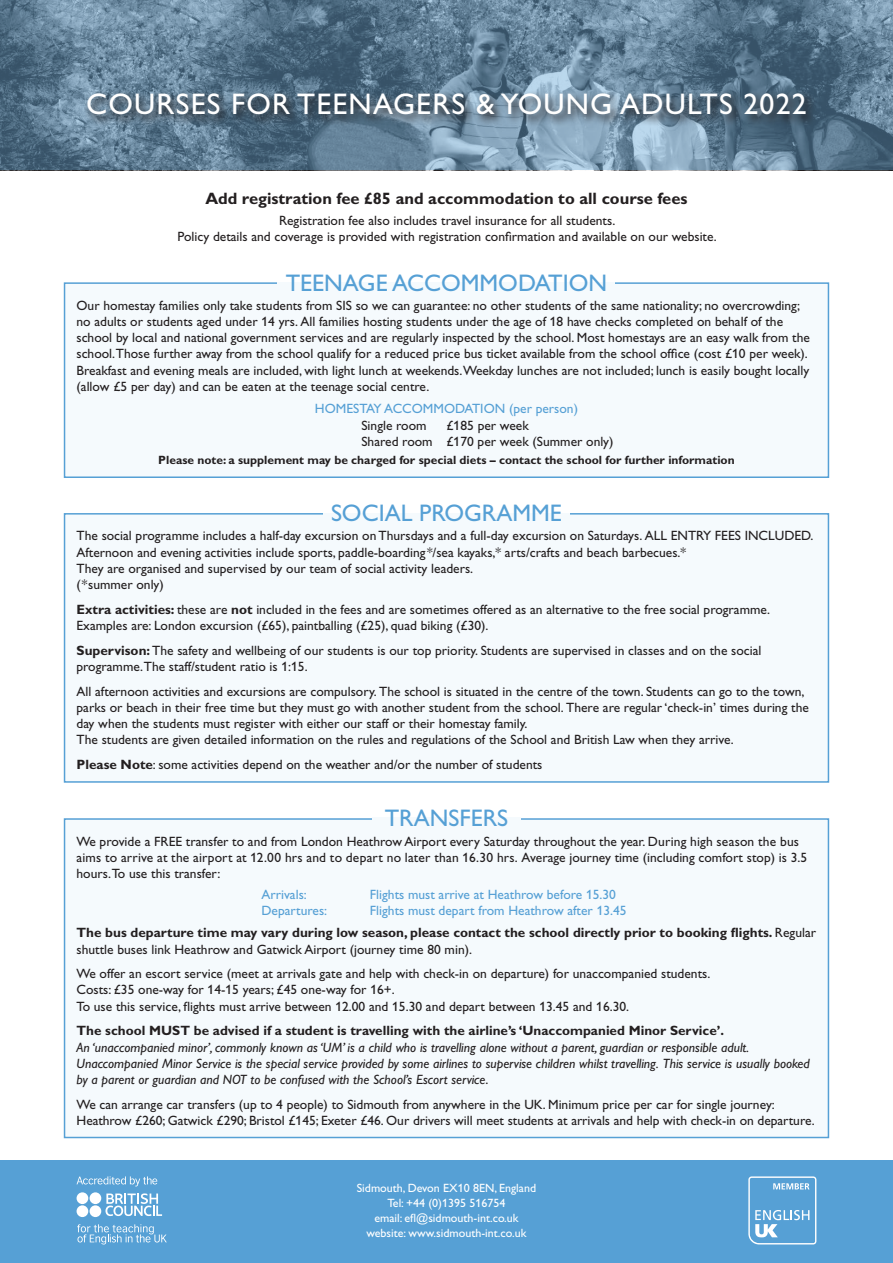
<style>
.page{position:relative;width:893px;height:1263px;background:#fff}
.page>*{position:absolute;margin:0;border:0;box-sizing:border-box;transform-origin:0 0}
.t1{font:29.85px "Gill Alt One";letter-spacing:.04em;color:#fff}
.t2{font:24px "Gill Alt One";color:#56a0d5}
.t3{font:700 16.5px "Gill Alt One";color:#231f20}
.t4{font:13.5px/16.2px "Gill Alt One";color:#231f20}
.t5{font:italic 13.5px/16.2px "Gill Alt One";color:#231f20}
.t6{font:700 13.5px/16.2px "Gill Alt One";color:#231f20}
.t7{font:13.5px "Gill Alt One";color:#56a0d5}
.t8{font:12px "Gill Alt One";color:#fff}
.t9{font:700 12px "Gill Alt One";color:#231f20}
.s1{font-weight:700}
.s2{font-weight:400}
.s3{font-weight:700;font-style:normal}
.s4{font-style:normal}
</style>
<div class="page">
<svg style="left:0;top:0;width:893px;height:170px;background:#627f96"></svg>
<div style="left:64px;top:282px;width:765px;height:196px;background:#f5fafd;border:2px solid #56a0d5"></div>
<div style="left:64px;top:513px;width:765px;height:270px;background:#f5fafd;border:2px solid #56a0d5"></div>
<div style="left:278px;top:282px;width:337px;height:13px;background:#f5fafd"></div>
<div style="left:323px;top:513px;width:247px;height:13px;background:#f5fafd"></div>
<svg style="left:84px;top:89px;width:734px;height:38px;background:#5a7284"></svg>
<div style="left:64px;top:818px;width:765px;height:320px;background:#f5fafd;border:2px solid #56a0d5"></div>
<div style="left:372px;top:817px;width:149px;height:19px;background:#f5fafd"></div>
<div style="left:0;top:1161px;width:893px;height:102px;background:#56a0d5"></div>
<svg style="left:77px;top:1176px;width:80px;height:10px"></svg>
<svg style="left:77px;top:1224px;width:90px;height:20px"></svg>
<svg style="left:105px;top:1193px;width:57px;height:23px"></svg>
<div style="left:90px;top:1192px;width:11px;height:12px;background:#fff;border-radius:50%"></div>
<div style="left:77px;top:1192px;width:11px;height:12px;background:#fff;border-radius:50%"></div>
<div style="left:90px;top:1205px;width:11px;height:12px;background:#fff;border-radius:50%"></div>
<div style="left:77px;top:1205px;width:11px;height:12px;background:#fff;border-radius:50%"></div>
<svg style="left:748px;top:1176px;width:68px;height:68px"></svg>
<p class="t1" style="left:86px;top:87px;width:722px">COURSES FOR TEENAGERS &amp; YOUNG ADULTS 2022</p>
<p class="t3" style="left:205px;top:189px;width:484px">Add registration fee £85 and accommodation to all course fees</p>
<p class="t4" style="left:279px;top:212px;width:338px">Registration fee also includes travel insurance for all students.</p>
<p class="t4" style="left:177px;top:228px;width:541px">Policy details and coverage is provided with registration confirmation and available on our website.</p>
<p class="t2" style="left:286px;top:269px;width:323px">TEENAGE ACCOMMODATION</p>
<p class="t4" style="left:77px;top:297px;width:735px">Our homestay families only take students from SIS so we can guarantee: no other students of the same nationality; no overcrowding; no adults or students aged under 14 yrs. All families hosting students under the age of 18 have checks completed on behalf of the school by local and national government services and are regularly inspected by the school. Most homestays are an easy walk from the school.Those further away from the school qualify for a reduced price bus ticket available from the school office (cost £10 per week).<br>Breakfast and evening meals are included, with light lunch at weekends.Weekday lunches are not included; lunch is easily bought locally (allow £5 per day) and can be eaten at the teenage social centre.</p>
<p class="t7" style="left:315px;top:401px;width:265px">HOMESTAY ACCOMMODATION (per person)</p>
<p class="t4" style="left:361px;top:417px;width:67px">Single room</p>
<p class="t4" style="left:446px;top:417px;width:84px">£185 per week</p>
<p class="t4" style="left:361px;top:433px;width:254px">Shared room £170 per week (Summer only)</p>
<p class="t9" style="left:158px;top:453px;width:578px">Please note: a supplement may be charged for special diets – contact the school for further information</p>
<p class="t2" style="left:331px;top:499px;width:232px">SOCIAL PROGRAMME</p>
<p class="t4" style="left:77px;top:528px;width:738px">The social programme includes a half-day excursion on Thursdays and a full-day excursion on Saturdays. ALL ENTRY FEES INCLUDED.<br>Afternoon and evening activities include sports, paddle-boarding */sea kayaks,* arts/crafts and beach barbecues.*<br>They are organised and supervised by our team of social activity leaders.<br>(*summer only)</p>
<p class="t4" style="left:77px;top:601px;width:695px"><span class="s1">Extra activities:</span> these are <span class="s1">not</span> included in the fees and are sometimes offered as an alternative to the free social programme.</p>
<p class="t4" style="left:77px;top:617px;width:413px">Examples are: London excursion (£65), paintballing (£25), quad biking (£30).</p>
<p class="t4" style="left:77px;top:642px;width:686px"><span class="s1">Supervison:</span> The safety and wellbeing of our students is our top priority. Students are supervised in classes and on the social programme.The staff/student ratio is 1:15.</p>
<p class="t4" style="left:77px;top:683px;width:734px">All afternoon activities and excursions are compulsory. The school is situated in the centre of the town. Students can go to the town, parks or beach in their free time but they must go with another student from the school. There are regular ‘check-in’ times during the day when the students must register with either our staff or their homestay family.</p>
<p class="t4" style="left:77px;top:731px;width:659px">The students are given detailed information on the rules and regulations of the School and British Law when they arrive.</p>
<p class="t4" style="left:77px;top:756px;width:467px"><span class="s1">Please Note</span>: some activities depend on the weather and/or the number of students</p>
<p class="t2" style="left:385px;top:804px;width:125px">TRANSFERS</p>
<p class="t4" style="left:77px;top:833px;width:732px">We provide a FREE transfer to and from London Heathrow Airport every Saturday throughout the year. During high season the bus aims to arrive at the airport at 12.00 hrs and to depart no later than 16.30 hrs. Average journey time (including comfort stop) is 3.5 hours.To use this transfer:</p>
<p class="t7" style="left:261px;top:886px;width:47px">Arrivals:</p>
<p class="t7" style="left:370px;top:886px;width:248px">Flights must arrive at Heathrow before 15.30</p>
<p class="t7" style="left:261px;top:902px;width:67px">Departures:</p>
<p class="t7" style="left:370px;top:902px;width:258px">Flights must depart from Heathrow after 13.45</p>
<p class="t6" style="left:77px;top:924px;width:741px">The bus departure time may vary during low season, please contact the school directly prior to booking flights. <span class="s2">Regular shuttle buses link Heathrow and Gatwick Airport (journey time 80 min).</span></p>
<p class="t4" style="left:77px;top:965px;width:635px">We offer an escort service (meet at arrivals gate and help with check-in on departure) for unaccompanied students.</p>
<p class="t4" style="left:77px;top:982px;width:554px">Costs: £35 one-way for 14-15 years; £45 one-way for 16+.<br>To use this service, flights must arrive between 12.00 and 15.30 and depart between 13.45 and 16.30.</p>
<p class="t5" style="left:77px;top:1023px;width:735px"><span class="s3">The school MUST be advised if a student is travelling with the airline’s ‘Unaccompanied Minor Service’.<br></span>An ‘unaccompanied minor’, commonly known as ‘UM’ is a child who is travelling alone without a parent, guardian or responsible adult.<br>Unaccompanied Minor Service is the special service provided by some airlines to supervise children whilst travelling. This service is usually booked by a parent or guardian and NOT to be confused with the School’s Escort service<span class="s4">.</span></p>
<p class="t4" style="left:77px;top:1096px;width:740px">We can arrange car transfers (up to 4 people) to Sidmouth from anywhere in the UK. Minimum price per car for single journey:<br>Heathrow £260; Gatwick £290; Bristol £145; Exeter £46. Our drivers will meet students at arrivals and help with check-in on departure.</p>
<p class="t8" style="left:357px;top:1181px;width:181px">Sidmouth, Devon EX10 8EN, England</p>
<p class="t8" style="left:387px;top:1196px;width:120px">Tel: +44 (0)1395 516754</p>
<p class="t8" style="left:374px;top:1211px;width:146px">email: efl@sidmouth-int.co.uk</p>
<p class="t8" style="left:366px;top:1226px;width:161px">website: www.sidmouth-int.co.uk</p>
</div>
